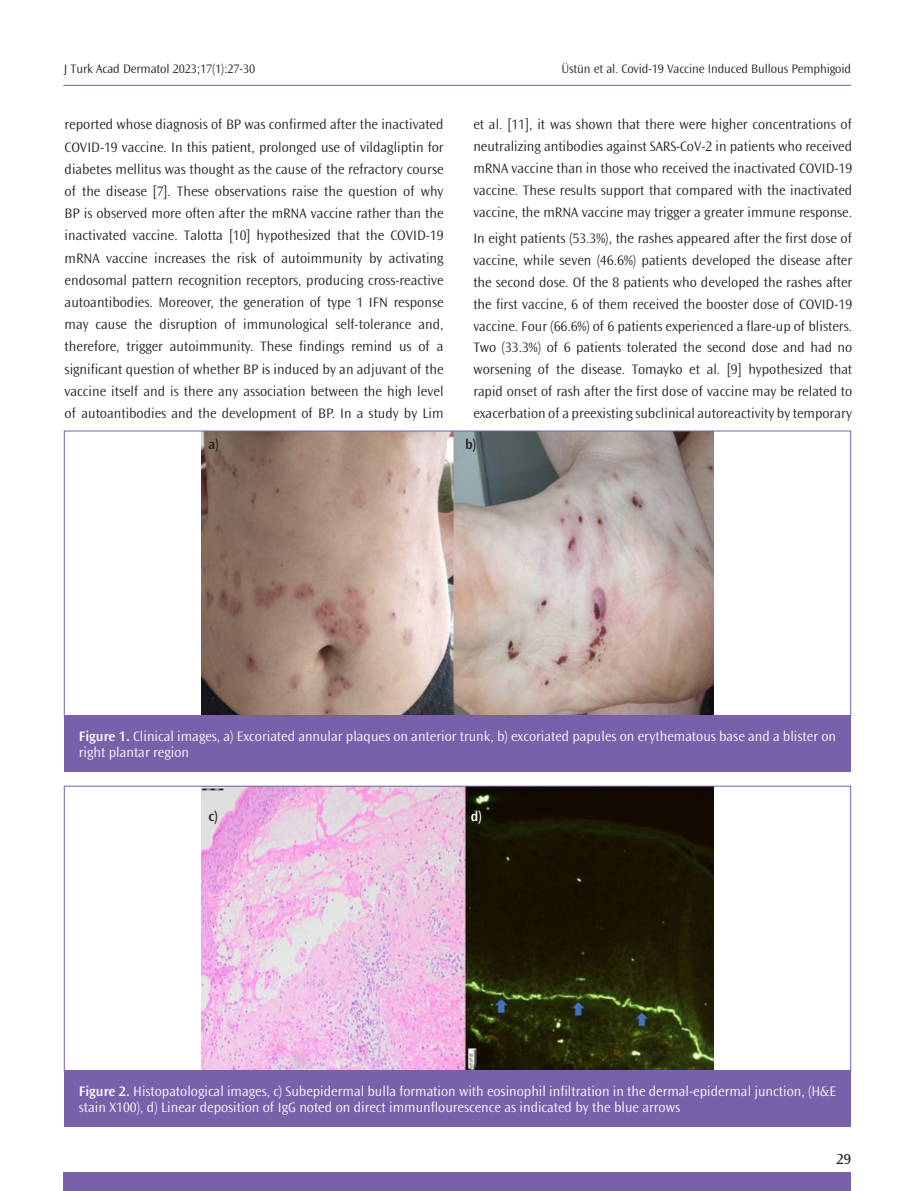
<style>
.page{position:relative;width:915px;height:1191px;background:#fff}
.page>*{position:absolute;margin:0;border:0;box-sizing:border-box;transform-origin:0 0}
.t1{font:15px "Ocean Sans Std";color:#231f20}
.YAZI{font:300 14.25px/22.2px "Ocean Sans Std";color:#231f20;text-align:justify}
.RESİM-ALTI{font:300 14.25px/16.5px "Ocean Sans Std";color:#fff}
.RESİM-ALTI-2{font:600 14.25px "Ocean Sans Std";color:#231f20}
.RESİM-ALTI-3{font:600 14.25px "Ocean Sans Std";color:#fff}
.t2{font:300 12.75px "Ocean Sans Std";letter-spacing:-.01em;color:#231f20}
.s1{font-weight:600}
</style>
<div class="page">
<hr style="left:63px;top:85px;width:787px;height:1px;background:#7960aa">
<div style="left:63px;top:1172px;width:787px;height:19px;background:#7960aa"></div>
<img style="left:201px;top:432px;width:512px;height:282px">
<div style="left:64px;top:715px;width:786px;height:57px;background:#7960aa"></div>
<img style="left:201px;top:788px;width:512px;height:281px">
<div style="left:64px;top:1070px;width:786px;height:57px;background:#7960aa"></div>
<p class="t2" style="left:64px;top:61px;width:193px">J Turk Acad Dermatol 2023;17(1):27-30</p>
<p class="t2" style="left:561px;top:61px;width:291px">Üstün et al. Covid-19 Vaccine Induced Bullous Pemphigoid</p>
<p class="YAZI" style="left:65px;top:114px;width:380px">reported whose diagnosis of BP was confirmed after the inactivated COVID-19 vaccine. In this patient, prolonged use of vildagliptin for diabetes mellitus was thought as the cause of the refractory course of the disease [7]. These observations raise the question of why BP is observed more often after the mRNA vaccine rather than the inactivated vaccine. Talotta [10] hypothesized that the COVID-19 mRNA vaccine increases the risk of autoimmunity by activating endosomal pattern recognition receptors, producing cross-reactive autoantibodies. Moreover, the generation of type 1 IFN response may cause the disruption of immunological self-tolerance and, therefore, trigger autoimmunity. These findings remind us of a significant question of whether BP is induced by an adjuvant of the vaccine itself and is there any association between the high level of autoantibodies and the development of BP. In a study by Lim</p>
<p class="YAZI" style="left:473px;top:114px;width:380px">et al. [11], it was shown that there were higher concentrations of neutralizing antibodies against SARS-CoV-2 in patients who received mRNA vaccine than in those who received the inactivated COVID-19 vaccine. These results support that compared with the inactivated vaccine, the mRNA vaccine may trigger a greater immune response.</p>
<p class="YAZI" style="left:473px;top:228px;width:380px">In eight patients (53.3%), the rashes appeared after the first dose of vaccine, while seven (46.6%) patients developed the disease after the second dose. Of the 8 patients who developed the rashes after the first vaccine, 6 of them received the booster dose of COVID-19 vaccine. Four (66.6%) of 6 patients experienced a flare-up of blisters.<br>Two (33.3%) of 6 patients tolerated the second dose and had no worsening of the disease. Tomayko et al. [9] hypothesized that rapid onset of rash after the first dose of vaccine may be related to exacerbation of a preexisting subclinical autoreactivity by temporary</p>
<p class="RESİM-ALTI-2" style="left:208px;top:437px;width:12px">a)</p>
<p class="RESİM-ALTI-2" style="left:465px;top:437px;width:13px">b)</p>
<p class="RESİM-ALTI" style="left:79px;top:728px;width:758px"><span class="s1">Figure 1.</span> Clinical images, a) Excoriated annular plaques on anterior trunk, b) excoriated papules on erythematous base and a blister on right plantar region</p>
<p class="RESİM-ALTI-2" style="left:208px;top:808px;width:11px">c)</p>
<p class="RESİM-ALTI-3" style="left:470px;top:808px;width:13px">d)</p>
<p class="RESİM-ALTI" style="left:79px;top:1083px;width:758px"><span class="s1">Figure 2.</span> Histopatological images, c) Subepidermal bulla formation with eosinophil infiltration in the dermal-epidermal junction, (H&amp;E stain X100), d) Linear deposition of IgG noted on direct immunflourescence as indicated by the blue arrows</p>
<p class="t1" style="left:836px;top:1150px;width:16px">29</p>
</div>
